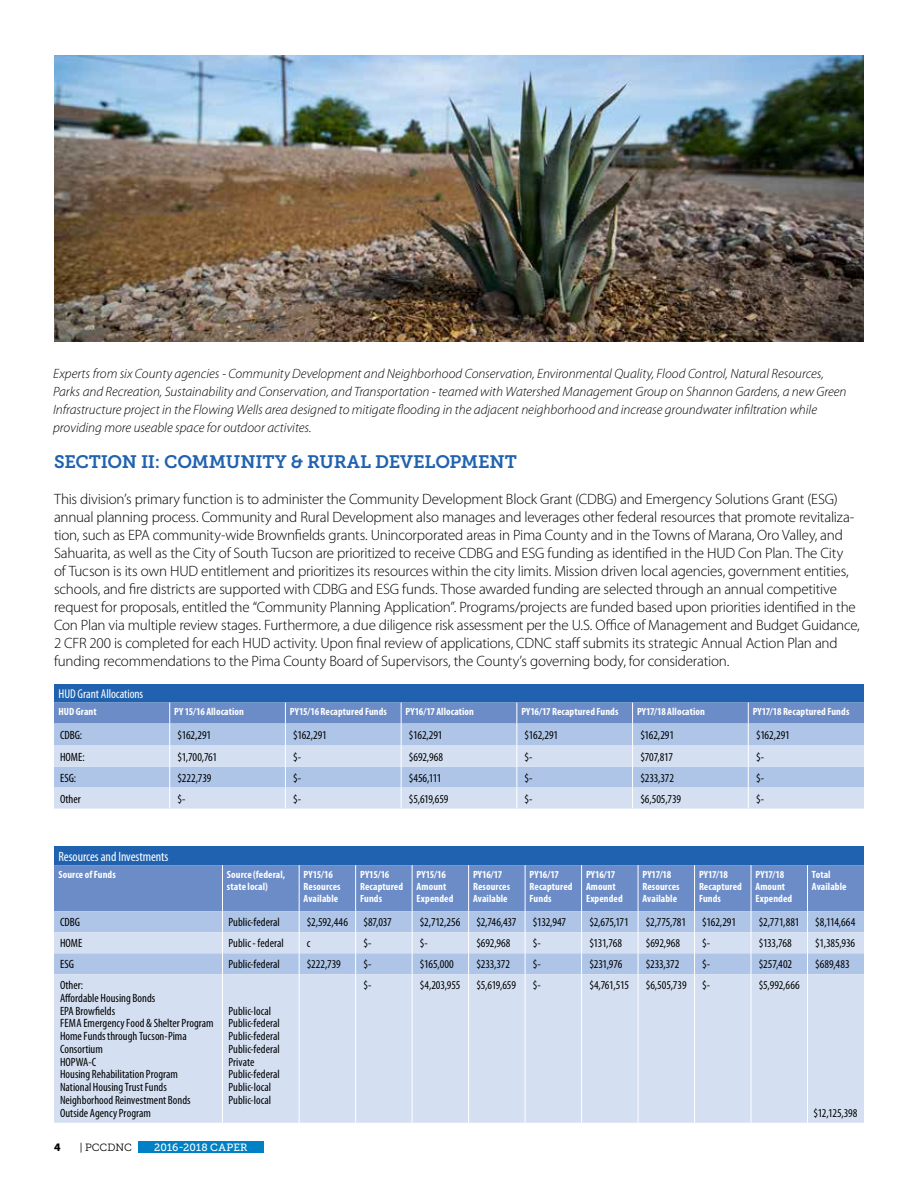
<style>
.page{position:relative;width:918px;height:1188px;background:#fff}
.page>*{position:absolute;margin:0;border:0;box-sizing:border-box;transform-origin:0 0}
.t1{font:18px "Museo Slab 700";letter-spacing:-.01em;color:#2062af}
.t2{font:300 15px/18px "Myriad Pro";letter-spacing:-.015em;color:#000}
.t3{font:italic 300 13.5px/18px "Myriad Pro";color:#000}
.t4{font:condensed 13.5px "Myriad Pro";letter-spacing:-.005em;color:#fff}
.t5{font:condensed 12.75px "Myriad Pro";letter-spacing:-.005em;color:#fff}
.t6{font:condensed 12px/12.8px "Myriad Pro";color:#000}
.t7{font:700 condensed 10.5px/12px "Myriad Pro";letter-spacing:.01em;color:#fff}
.t8{font:10.5px "Museo Slab 500";letter-spacing:.02em;color:#fff}
.t9{font:10.5px "Museo Slab 300";color:#000}
.t10{font:10.5px "Museo Slab 900";color:#000}
</style>
<div class="page">
<div style="left:138px;top:1142px;width:126px;height:12px;background:#0081c6"></div>
<img style="left:54px;top:56px;width:810px;height:286px">
<svg style="left:54px;top:684px;width:810px;height:125px;background:#9cb7dd"></svg>
<div style="left:54px;top:974px;width:810px;height:149px;background:#d4e0f2"></div>
<svg style="left:54px;top:846px;width:810px;height:128px;background:#88a7d5"></svg>
<hr style="left:222px;top:974px;width:1px;height:149px;background:#fff">
<hr style="left:299px;top:974px;width:1px;height:149px;background:#fff">
<hr style="left:355px;top:974px;width:1px;height:149px;background:#fff">
<hr style="left:412px;top:974px;width:1px;height:149px;background:#fff">
<hr style="left:468px;top:974px;width:1px;height:149px;background:#fff">
<hr style="left:525px;top:974px;width:1px;height:149px;background:#fff">
<hr style="left:581px;top:974px;width:1px;height:149px;background:#fff">
<hr style="left:638px;top:974px;width:1px;height:149px;background:#fff">
<hr style="left:694px;top:974px;width:1px;height:149px;background:#fff">
<hr style="left:751px;top:974px;width:1px;height:149px;background:#fff">
<hr style="left:807px;top:974px;width:1px;height:149px;background:#fff">
<p class="t3" style="left:53px;top:365px;width:795px">Experts from six County agencies - Community Development and Neighborhood Conservation, Environmental Quality, Flood Control, Natural Resources, Parks and Recreation, Sustainability and Conservation, and Transportation - teamed with Watershed Management Group on Shannon Gardens, a new Green Infrastructure project in the Flowing Wells area designed to mitigate flooding in the adjacent neighborhood and increase groundwater infiltration while providing more useable space for outdoor activites.</p>
<p class="t1" style="left:54px;top:452px;width:464px">SECTION II: COMMUNITY &amp; RURAL DEVELOPMENT</p>
<p class="t2" style="left:54px;top:490px;width:807px">This division’s primary function is to administer the Community Development Block Grant (CDBG) and Emergency Solutions Grant (ESG) annual planning process. Community and Rural Development also manages and leverages other federal resources that promote revitaliza&shy;tion, such as EPA community-wide Brownfields grants. Unincorporated areas in Pima County and in the Towns of Marana, Oro Valley, and Sahuarita, as well as the City of South Tucson are prioritized to receive CDBG and ESG funding as identified in the HUD Con Plan. The City<br>of Tucson is its own HUD entitlement and prioritizes its resources within the city limits. Mission driven local agencies, government entities, schools, and fire districts are supported with CDBG and ESG funds. Those awarded funding are selected through an annual competitive request for proposals, entitled the “Community Planning Application”. Programs/projects are funded based upon priorities identified in the Con Plan via multiple review stages. Furthermore, a due diligence risk assessment per the U.S. Office of Management and Budget Guidance, 2 CFR 200 is completed for each HUD activity. Upon final review of applications, CDNC staff submits its strategic Annual Action Plan and funding recommendations to the Pima County Board of Supervisors, the County’s governing body, for consideration.</p>
<p class="t5" style="left:58px;top:686px;width:86px">HUD Grant Allocations</p>
<p class="t7" style="left:58px;top:705px;width:40px">HUD Grant</p>
<p class="t7" style="left:174px;top:705px;width:71px">PY 15/16 Allocation</p>
<p class="t7" style="left:290px;top:705px;width:99px">PY15/16 Recaptured Funds</p>
<p class="t7" style="left:406px;top:705px;width:70px">PY16/17 Allocation</p>
<p class="t7" style="left:521px;top:705px;width:99px">PY16/17 Recaptured Funds</p>
<p class="t7" style="left:637px;top:705px;width:69px">PY17/18 Allocation</p>
<p class="t7" style="left:753px;top:705px;width:98px">PY17/18 Recaptured Funds</p>
<p class="t6" style="left:60px;top:728px;width:24px">CDBG:</p>
<p class="t6" style="left:177px;top:728px;width:35px">$162,291</p>
<p class="t6" style="left:293px;top:728px;width:35px">$162,291</p>
<p class="t6" style="left:409px;top:728px;width:35px">$162,291</p>
<p class="t6" style="left:525px;top:728px;width:35px">$162,291</p>
<p class="t6" style="left:640px;top:728px;width:35px">$162,291</p>
<p class="t6" style="left:756px;top:728px;width:35px">$162,291</p>
<p class="t6" style="left:60px;top:750px;width:26px">HOME:</p>
<p class="t6" style="left:177px;top:750px;width:41px">$1,700,761</p>
<p class="t6" style="left:293px;top:750px;width:9px">$-</p>
<p class="t6" style="left:409px;top:750px;width:36px">$692,968</p>
<p class="t6" style="left:525px;top:750px;width:9px">$-</p>
<p class="t6" style="left:640px;top:750px;width:34px">$707,817</p>
<p class="t6" style="left:756px;top:750px;width:9px">$-</p>
<p class="t6" style="left:60px;top:771px;width:18px">ESG:</p>
<p class="t6" style="left:178px;top:771px;width:36px">$222,739</p>
<p class="t6" style="left:293px;top:771px;width:9px">$-</p>
<p class="t6" style="left:409px;top:771px;width:34px">$456,111</p>
<p class="t6" style="left:525px;top:771px;width:9px">$-</p>
<p class="t6" style="left:640px;top:771px;width:35px">$233,372</p>
<p class="t6" style="left:756px;top:771px;width:9px">$-</p>
<p class="t6" style="left:60px;top:792px;width:22px">Other</p>
<p class="t6" style="left:178px;top:792px;width:9px">$-</p>
<p class="t6" style="left:293px;top:792px;width:9px">$-</p>
<p class="t6" style="left:409px;top:792px;width:41px">$5,619,659</p>
<p class="t6" style="left:525px;top:792px;width:9px">$-</p>
<p class="t6" style="left:640px;top:792px;width:42px">$6,505,739</p>
<p class="t6" style="left:756px;top:792px;width:9px">$-</p>
<p class="t4" style="left:58px;top:848px;width:111px">Resources and Investments</p>
<p class="t7" style="left:58px;top:868px;width:59px">Source of Funds</p>
<p class="t7" style="left:227px;top:868px;width:60px">Source (federal, state local)</p>
<p class="t7" style="left:304px;top:868px;width:39px">PY15/16<br>Resources<br>Available</p>
<p class="t7" style="left:360px;top:868px;width:44px">PY15/16<br>Recaptured<br>Funds</p>
<p class="t7" style="left:417px;top:868px;width:38px">PY15/16<br>Amount<br>Expended</p>
<p class="t7" style="left:473px;top:868px;width:39px">PY16/17<br>Resources<br>Available</p>
<p class="t7" style="left:530px;top:868px;width:44px">PY16/17<br>Recaptured<br>Funds</p>
<p class="t7" style="left:586px;top:868px;width:38px">PY16/17<br>Amount<br>Expended</p>
<p class="t7" style="left:643px;top:868px;width:39px">PY17/18<br>Resources<br>Available</p>
<p class="t7" style="left:699px;top:868px;width:44px">PY17/18<br>Recaptured<br>Funds</p>
<p class="t7" style="left:756px;top:868px;width:38px">PY17/18<br>Amount<br>Expended</p>
<p class="t7" style="left:812px;top:868px;width:36px">Total<br>Available</p>
<p class="t6" style="left:60px;top:916px;width:22px">CDBG</p>
<p class="t6" style="left:228px;top:916px;width:53px">Public-federal</p>
<p class="t6" style="left:307px;top:916px;width:43px">$2,592,446</p>
<p class="t6" style="left:363px;top:916px;width:30px">$87,037</p>
<p class="t6" style="left:420px;top:916px;width:42px">$2,712,256</p>
<p class="t6" style="left:476px;top:916px;width:42px">$2,746,437</p>
<p class="t6" style="left:533px;top:916px;width:35px">$132,947</p>
<p class="t6" style="left:589px;top:916px;width:41px">$2,675,171</p>
<p class="t6" style="left:646px;top:916px;width:42px">$2,775,781</p>
<p class="t6" style="left:702px;top:916px;width:35px">$162,291</p>
<p class="t6" style="left:759px;top:916px;width:42px">$2,771,881</p>
<p class="t6" style="left:815px;top:916px;width:42px">$8,114,664</p>
<p class="t6" style="left:60px;top:937px;width:24px">HOME</p>
<p class="t6" style="left:228px;top:937px;width:57px">Public - federal</p>
<p class="t6" style="left:307px;top:937px;width:5px">c</p>
<p class="t6" style="left:363px;top:937px;width:9px">$-</p>
<p class="t6" style="left:420px;top:937px;width:9px">$-</p>
<p class="t6" style="left:476px;top:937px;width:36px">$692,968</p>
<p class="t6" style="left:533px;top:937px;width:9px">$-</p>
<p class="t6" style="left:589px;top:937px;width:34px">$131,768</p>
<p class="t6" style="left:646px;top:937px;width:36px">$692,968</p>
<p class="t6" style="left:702px;top:937px;width:9px">$-</p>
<p class="t6" style="left:759px;top:937px;width:35px">$133,768</p>
<p class="t6" style="left:815px;top:937px;width:41px">$1,385,936</p>
<p class="t6" style="left:60px;top:958px;width:15px">ESG</p>
<p class="t6" style="left:228px;top:958px;width:53px">Public-federal</p>
<p class="t6" style="left:307px;top:958px;width:36px">$222,739</p>
<p class="t6" style="left:363px;top:958px;width:9px">$-</p>
<p class="t6" style="left:420px;top:958px;width:35px">$165,000</p>
<p class="t6" style="left:476px;top:958px;width:35px">$233,372</p>
<p class="t6" style="left:533px;top:958px;width:9px">$-</p>
<p class="t6" style="left:589px;top:958px;width:34px">$231,976</p>
<p class="t6" style="left:646px;top:958px;width:35px">$233,372</p>
<p class="t6" style="left:702px;top:958px;width:9px">$-</p>
<p class="t6" style="left:759px;top:958px;width:35px">$257,402</p>
<p class="t6" style="left:815px;top:958px;width:36px">$689,483</p>
<p class="t6" style="left:60px;top:979px;width:155px">Other:<br>Affordable Housing Bonds<br>EPA Browfields<br>FEMA Emergency Food &amp; Shelter Program<br>Home Funds through Tucson-Pima<br>Consortium<br>HOPWA-C<br>Housing Rehabilitation Program<br>National Housing Trust Funds<br>Neighborhood Reinvestment Bonds<br>Outside Agency Program</p>
<p class="t6" style="left:363px;top:979px;width:9px">$-</p>
<p class="t6" style="left:420px;top:979px;width:42px">$4,203,955</p>
<p class="t6" style="left:476px;top:979px;width:41px">$5,619,659</p>
<p class="t6" style="left:533px;top:979px;width:9px">$-</p>
<p class="t6" style="left:589px;top:979px;width:41px">$4,761,515</p>
<p class="t6" style="left:646px;top:979px;width:42px">$6,505,739</p>
<p class="t6" style="left:702px;top:979px;width:9px">$-</p>
<p class="t6" style="left:759px;top:979px;width:42px">$5,992,666</p>
<p class="t6" style="left:228px;top:1004px;width:53px">Public-local<br>Public-federal<br>Public-federal<br>Public-federal<br>Private<br>Public-federal<br>Public-local<br>Public-local</p>
<p class="t6" style="left:814px;top:1106px;width:45px">$12,125,398</p>
<p class="t10" style="left:54px;top:1142px;width:8px">4</p>
<p class="t9" style="left:80px;top:1142px;width:54px">| PCCDNC</p>
<p class="t8" style="left:154px;top:1142px;width:95px">2016-2018 CAPER</p>
</div>
